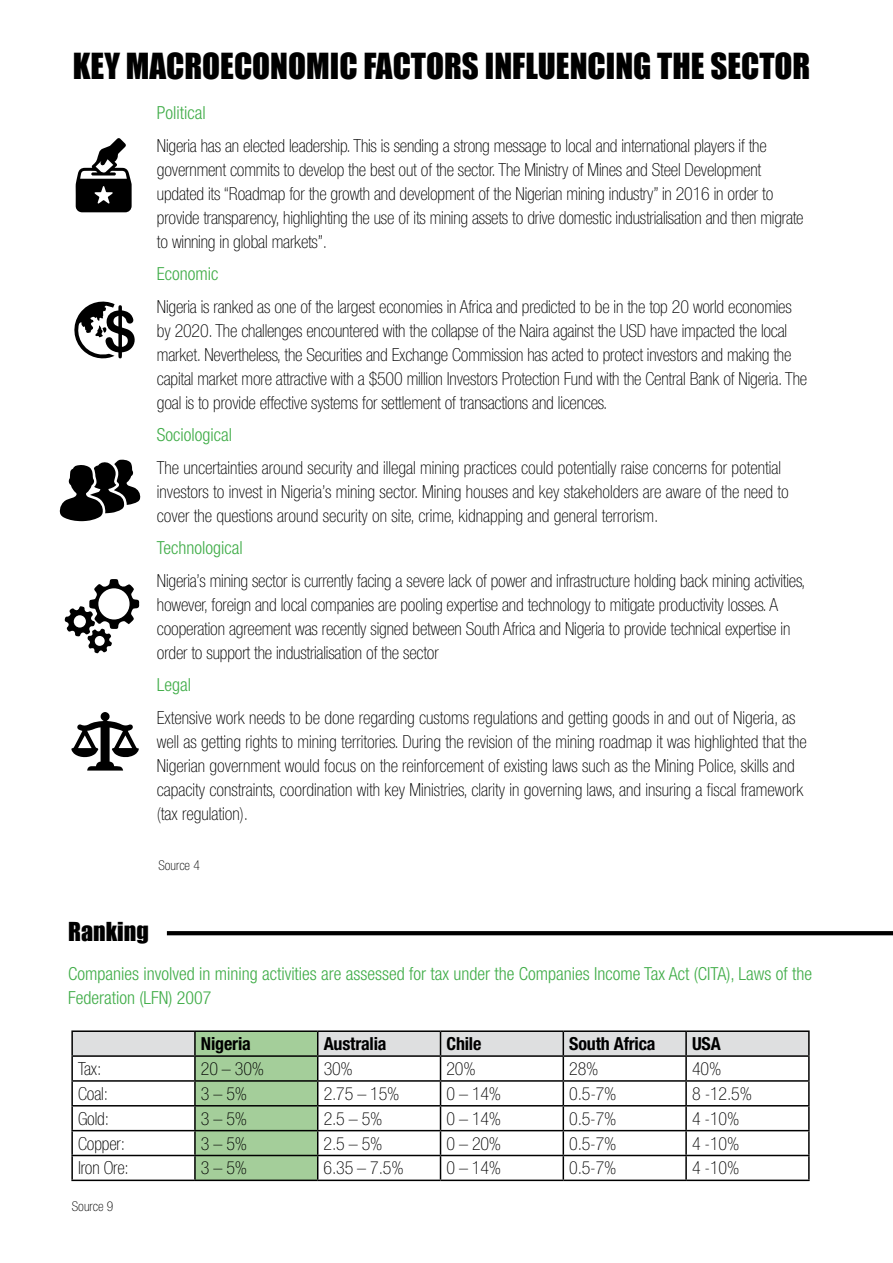
<style>
.page{position:relative;width:893px;height:1263px;background:#fff}
.page>*{position:absolute;margin:0;border:0;box-sizing:border-box;transform-origin:0 0}
.t1{font:33px "Impact";color:#000}
.t2{font:24px "Impact";color:#000}
.t3{font:100 condensed 18px/24px "Helvetica Neue LT Std";letter-spacing:-.01em;color:#000}
.t4{font:300 condensed 18px/24px "Helvetica Neue LT Std";color:#41ad49}
.t5{font:700 condensed 18px "Helvetica Neue LT Std";letter-spacing:-.01em;color:#000}
.t6{font:100 condensed 13.5px "Helvetica Neue LT Std";color:#000}
</style>
<div class="page">
<hr style="left:71px;top:1030px;width:124px;height:2px;background:#000">
<hr style="left:71px;top:1032px;width:2px;height:23px;background:#000">
<hr style="left:195px;top:1030px;width:123px;height:2px;background:#000">
<hr style="left:318px;top:1030px;width:122px;height:2px;background:#000">
<hr style="left:440px;top:1030px;width:123px;height:2px;background:#000">
<hr style="left:563px;top:1030px;width:123px;height:2px;background:#000">
<hr style="left:686px;top:1030px;width:124px;height:2px;background:#000">
<hr style="left:808px;top:1032px;width:2px;height:23px;background:#000">
<hr style="left:71px;top:1055px;width:124px;height:2px;background:#000">
<hr style="left:71px;top:1057px;width:2px;height:23px;background:#000">
<hr style="left:686px;top:1055px;width:124px;height:2px;background:#000">
<hr style="left:808px;top:1057px;width:2px;height:23px;background:#000">
<hr style="left:71px;top:1080px;width:124px;height:2px;background:#000">
<hr style="left:71px;top:1082px;width:2px;height:23px;background:#000">
<hr style="left:686px;top:1080px;width:124px;height:2px;background:#000">
<hr style="left:808px;top:1082px;width:2px;height:23px;background:#000">
<hr style="left:71px;top:1105px;width:124px;height:1px;background:#000">
<hr style="left:71px;top:1106px;width:2px;height:24px;background:#000">
<hr style="left:686px;top:1105px;width:124px;height:1px;background:#000">
<hr style="left:808px;top:1106px;width:2px;height:24px;background:#000">
<hr style="left:71px;top:1130px;width:124px;height:1px;background:#000">
<hr style="left:71px;top:1131px;width:2px;height:24px;background:#000">
<hr style="left:686px;top:1130px;width:124px;height:1px;background:#000">
<hr style="left:808px;top:1131px;width:2px;height:24px;background:#000">
<hr style="left:71px;top:1155px;width:124px;height:1px;background:#000">
<hr style="left:71px;top:1156px;width:2px;height:23px;background:#000">
<svg style="left:72px;top:1031px;width:737px;height:148px"></svg>
<hr style="left:686px;top:1155px;width:124px;height:1px;background:#000">
<hr style="left:685px;top:1156px;width:2px;height:23px;background:#000">
<hr style="left:808px;top:1156px;width:2px;height:23px;background:#000">
<hr style="left:71px;top:1179px;width:124px;height:2px;background:#000">
<hr style="left:195px;top:1179px;width:123px;height:2px;background:#000">
<hr style="left:318px;top:1179px;width:122px;height:2px;background:#000">
<hr style="left:440px;top:1179px;width:123px;height:2px;background:#000">
<hr style="left:563px;top:1179px;width:123px;height:2px;background:#000">
<hr style="left:686px;top:1179px;width:124px;height:2px;background:#000">
<svg style="left:71px;top:712px;width:68px;height:58px"></svg>
<svg style="left:76px;top:138px;width:56px;height:74px"></svg>
<svg style="left:74px;top:301px;width:61px;height:58px"></svg>
<svg style="left:167px;top:931px;width:726px;height:4px;background:#050505"></svg>
<svg style="left:65px;top:579px;width:74px;height:74px"></svg>
<svg style="left:59px;top:460px;width:82px;height:61px"></svg>
<h1 class="t1" style="left:73px;top:40px;width:739px">KEY MACROECONOMIC FACTORS INFLUENCING THE SECTOR</h1>
<p class="t4" style="left:157px;top:101px;width:50px">Political</p>
<p class="t3" style="left:157px;top:133px;width:648px">Nigeria has an elected leadership. This is sending a strong message to local and international players if the government commits to develop the best out of the sector. The Ministry of Mines and Steel Development updated its “Roadmap for the growth and development of the Nigerian mining industry” in 2016 in order to provide transparency, highlighting the use of its mining assets to drive domestic industrialisation and then migrate to winning in global markets”.</p>
<p class="t4" style="left:157px;top:262px;width:63px">Economic</p>
<p class="t3" style="left:157px;top:294px;width:652px">Nigeria is ranked as one of the largest economies in Africa and predicted to be in the top 20 world economies by 2020. The challenges encountered with the collapse of the Naira against the USD have impacted the local market. Nevertheless, the Securities and Exchange Commission has acted to protect investors and making the capital market more attractive with a $500 million Investors Protection Fund with the Central Bank of Nigeria. The goal is to provide effective systems for settlement of transactions and licences.</p>
<p class="t4" style="left:157px;top:423px;width:77px">Sociological</p>
<p class="t3" style="left:157px;top:455px;width:634px">The uncertainties around security and illegal mining practices could potentially raise concerns for potential investors to invest in Nigeria’s mining sector. Mining houses and key stakeholders are aware of the need to cover the questions around security on site, crime, kidnapping and general terrorism.</p>
<p class="t4" style="left:157px;top:536px;width:87px">Technological</p>
<p class="t3" style="left:157px;top:568px;width:650px">Nigeria’s mining sector is currently facing a severe lack of power and infrastructure holding back mining activities, however, foreign and local companies are pooling expertise and technology to mitigate productivity losses. A cooperation agreement was recently signed between South Africa and Nigeria to provide technical expertise in order to support the industrialisation of the sector</p>
<p class="t4" style="left:157px;top:673px;width:36px">Legal</p>
<p class="t3" style="left:157px;top:705px;width:652px">Extensive work needs to be done regarding customs regulations and getting goods in and out of Nigeria, as well as getting rights to mining territories. During the revision of the mining roadmap it was highlighted that the Nigerian government would focus on the reinforcement of existing laws such as the Mining Police, skills and capacity constraints, coordination with key Ministries, clarity in governing laws, and insuring a fiscal framework (tax regulation).</p>
<p class="t6" style="left:158px;top:858px;width:43px">Source 4</p>
<h2 class="t2" style="left:68px;top:913px;width:82px">Ranking</h2>
<p class="t4" style="left:68px;top:962px;width:745px">Companies involved in mining activities are assessed for tax under the Companies Income Tax Act (CITA), Laws of the<br>Federation (LFN) 2007</p>
<p class="t5" style="left:201px;top:1033px;width:51px">Nigeria</p>
<p class="t5" style="left:324px;top:1033px;width:64px">Australia</p>
<p class="t5" style="left:446px;top:1033px;width:36px">Chile</p>
<p class="t5" style="left:569px;top:1033px;width:88px">South Africa</p>
<p class="t5" style="left:692px;top:1033px;width:30px">USA</p>
<p class="t3" style="left:78px;top:1056px;width:25px">Tax:</p>
<p class="t3" style="left:201px;top:1056px;width:65px">20 – 30%</p>
<p class="t3" style="left:324px;top:1056px;width:31px">30%</p>
<p class="t3" style="left:446px;top:1056px;width:31px">20%</p>
<p class="t3" style="left:569px;top:1056px;width:31px">28%</p>
<p class="t3" style="left:692px;top:1056px;width:31px">40%</p>
<p class="t3" style="left:78px;top:1081px;width:31px">Coal:</p>
<p class="t3" style="left:201px;top:1081px;width:48px">3 – 5%</p>
<p class="t3" style="left:324px;top:1081px;width:77px">2.75 – 15%</p>
<p class="t3" style="left:446px;top:1081px;width:56px">0 – 14%</p>
<p class="t3" style="left:569px;top:1081px;width:49px">0.5-7%</p>
<p class="t3" style="left:692px;top:1081px;width:61px">8 -12.5%</p>
<p class="t3" style="left:78px;top:1106px;width:32px">Gold:</p>
<p class="t3" style="left:201px;top:1106px;width:48px">3 – 5%</p>
<p class="t3" style="left:324px;top:1106px;width:60px">2.5 – 5%</p>
<p class="t3" style="left:446px;top:1106px;width:56px">0 – 14%</p>
<p class="t3" style="left:569px;top:1106px;width:49px">0.5-7%</p>
<p class="t3" style="left:692px;top:1106px;width:49px">4 -10%</p>
<p class="t3" style="left:78px;top:1131px;width:48px">Copper:</p>
<p class="t3" style="left:201px;top:1131px;width:48px">3 – 5%</p>
<p class="t3" style="left:324px;top:1131px;width:60px">2.5 – 5%</p>
<p class="t3" style="left:446px;top:1131px;width:56px">0 – 20%</p>
<p class="t3" style="left:569px;top:1131px;width:49px">0.5-7%</p>
<p class="t3" style="left:692px;top:1131px;width:49px">4 -10%</p>
<p class="t3" style="left:78px;top:1156px;width:52px">Iron Ore:</p>
<p class="t3" style="left:201px;top:1156px;width:48px">3 – 5%</p>
<p class="t3" style="left:324px;top:1156px;width:82px">6.35 – 7.5%</p>
<p class="t3" style="left:446px;top:1156px;width:56px">0 – 14%</p>
<p class="t3" style="left:569px;top:1156px;width:49px">0.5-7%</p>
<p class="t3" style="left:692px;top:1156px;width:49px">4 -10%</p>
<p class="t6" style="left:72px;top:1199px;width:43px">Source 9</p>
</div>
